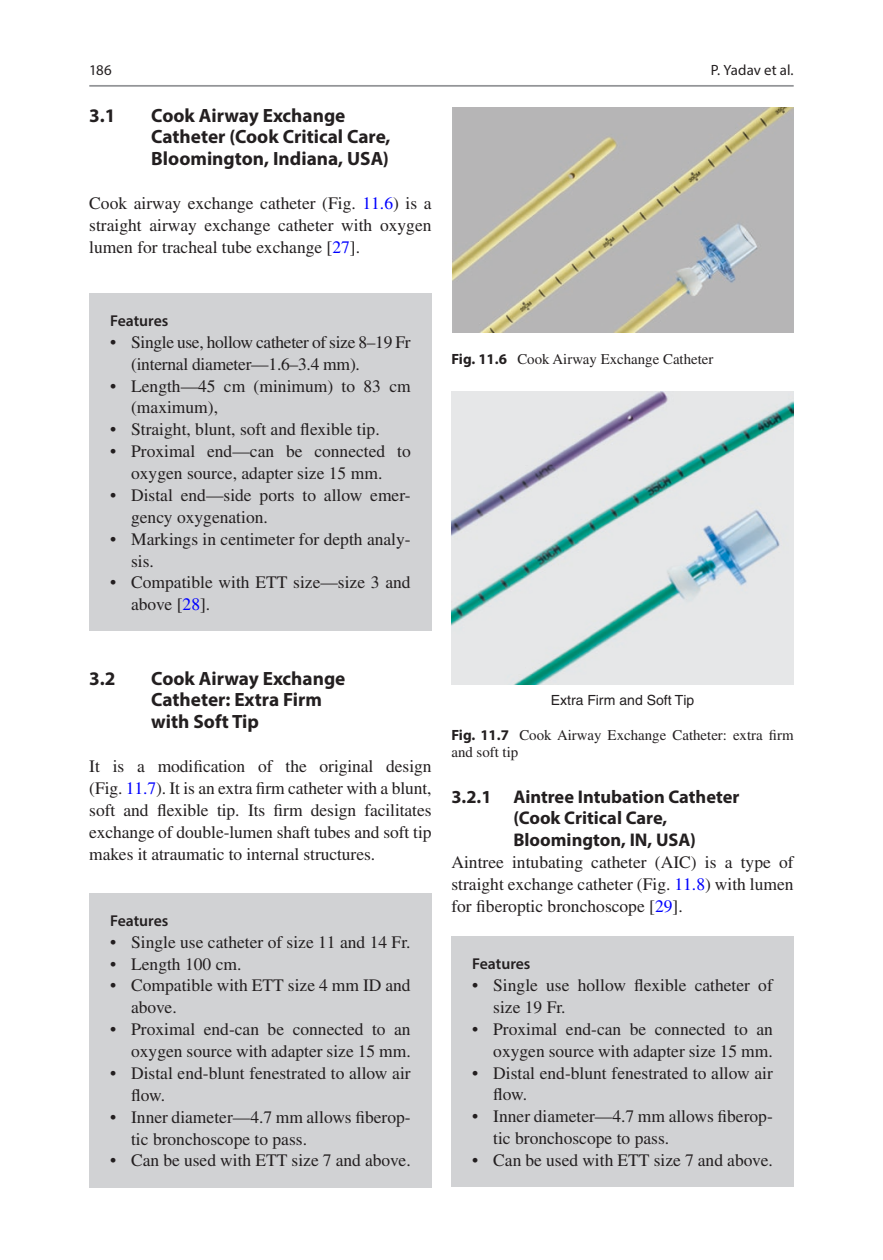
<style>
.page{position:relative;width:883px;height:1260px;background:#fff}
.page>*{position:absolute;margin:0;border:0;box-sizing:border-box;transform-origin:0 0}
._2_hd{font:700 19.25px/21.9px "Myriad Pro";color:#231f20}
._3_hd{font:700 18.38px/21.9px "Myriad Pro";color:#231f20}
.Text_flush{font:17.5px/21.9px "Times LT Std";color:#231f20}
.Text_flush-2{font:17.5px/21.9px "Times LT Std";letter-spacing:-.02em;color:#231f20}
.B_1hd_Overview{font:600 15.75px "Myriad Pro";color:#231f20}
.t1{font:14.88px/17.5px "Times LT Std";color:#231f20}
.t2{font:14.88px "Myriad Pro";letter-spacing:.005em;color:#231f20}
.t3{font:14px "Helvetica";color:#231f20}
.s1{color:#00f}
.s2{font-family:"Myriad Pro";font-weight:700}
</style>
<div class="page">
<div style="left:89px;top:293px;width:343px;height:338px;background:#d1d2d4"></div>
<div style="left:89px;top:893px;width:343px;height:294px;background:#d1d2d4"></div>
<div style="left:451px;top:937px;width:343px;height:250px;background:#d1d2d4"></div>
<img style="left:452px;top:107px;width:341px;height:225px">
<img style="left:452px;top:392px;width:341px;height:293px">
<hr style="left:89px;top:85px;width:705px;height:2px;background:#939598">
<p class="t2" style="left:89px;top:61px;width:24px">186</p>
<h3 class="_2_hd" style="left:89px;top:103px;width:28px">3.1</h3>
<h3 class="_2_hd" style="left:151px;top:103px;width:241px">Cook Airway Exchange<br>Catheter (Cook Critical Care,<br>Bloomington, Indiana, USA)</h3>
<p class="Text_flush" style="left:89px;top:192px;width:344px;text-align:justify">Cook airway exchange catheter (Fig. <span class="s1">11.6</span>) is a straight airway exchange catheter with oxygen lumen for tracheal tube exchange [<span class="s1">27</span>].</p>
<p class="t2" style="left:711px;top:61px;width:84px">P. Yadav et al.</p>
<p class="B_1hd_Overview" style="left:110px;top:311px;width:60px">Features</p>
<p class="Text_flush-2" style="left:131px;top:331px;width:281px;text-indent:-21px">• Single use, hollow catheter of size 8–19 Fr (internal diameter—1.6–3.4 mm).</p>
<p class="Text_flush" style="left:131px;top:375px;width:281px;text-indent:-21px">• Length—45 cm (minimum) to 83 cm (maximum),</p>
<p class="Text_flush" style="left:110px;top:418px;width:271px">• Straight, blunt, soft and flexible tip.</p>
<p class="Text_flush" style="left:110px;top:440px;width:302px;text-align:center">• Proximal end—can be connected to oxygen source, adapter size 15 mm.</p>
<p class="Text_flush" style="left:131px;top:484px;width:281px;text-indent:-21px">• Distal end—side ports to allow emer&shy;gency oxygenation.</p>
<p class="Text_flush" style="left:131px;top:528px;width:281px;text-indent:-21px">• Markings in centimeter for depth analy&shy;sis.</p>
<p class="Text_flush" style="left:131px;top:572px;width:281px;text-indent:-21px">• Compatible with ETT size—size 3 and above [<span class="s1">28</span>].</p>
<p class="t1" style="left:451px;top:350px;width:264px"><span class="s2">Fig. 11.6</span> Cook Airway Exchange Catheter</p>
<h3 class="_2_hd" style="left:89px;top:667px;width:28px">3.2</h3>
<h3 class="_2_hd" style="left:151px;top:667px;width:196px">Cook Airway Exchange<br>Catheter: Extra Firm with Soft Tip</h3>
<p class="Text_flush" style="left:89px;top:755px;width:344px;text-align:justify">It is a modification of the original design (Fig. <span class="s1">11.7</span>). It is an extra firm catheter with a blunt, soft and flexible tip. Its firm design facilitates exchange of double-lumen shaft tubes and soft tip makes it atraumatic to internal structures.</p>
<p class="B_1hd_Overview" style="left:110px;top:910px;width:60px">Features</p>
<p class="Text_flush" style="left:110px;top:931px;width:302px">• Single use catheter of size 11 and 14 Fr.</p>
<p class="Text_flush" style="left:110px;top:953px;width:133px">• Length 100 cm.</p>
<p class="Text_flush" style="left:131px;top:975px;width:281px;text-indent:-21px">• Compatible with ETT size 4 mm ID and above.</p>
<p class="Text_flush" style="left:110px;top:1018px;width:302px;text-align:right">• Proximal end-can be connected to an oxygen source with adapter size 15 mm.</p>
<p class="Text_flush" style="left:131px;top:1062px;width:281px;text-indent:-21px">• Distal end-blunt fenestrated to allow air flow.</p>
<p class="Text_flush" style="left:131px;top:1106px;width:281px;text-indent:-21px">• Inner diameter—4.7 mm allows fiberop&shy;tic bronchoscope to pass.</p>
<p class="Text_flush" style="left:110px;top:1150px;width:302px">• Can be used with ETT size 7 and above.</p>
<p class="t3" style="left:551px;top:692px;width:145px">Extra Firm and Soft Tip</p>
<p class="t1" style="left:451px;top:726px;width:344px"><span class="s2">Fig. 11.7</span> Cook Airway Exchange Catheter: extra firm and soft tip</p>
<h4 class="_3_hd" style="left:513px;top:785px;width:228px;text-indent:-62px">3.2.1 Aintree Intubation Catheter (Cook Critical Care,<br>Bloomington, IN, USA)</h4>
<p class="Text_flush" style="left:451px;top:851px;width:344px;text-align:justify">Aintree intubating catheter (AIC) is a type of straight exchange catheter (Fig. <span class="s1">11.8</span>) with lumen for fiberoptic bronchoscope [<span class="s1">29</span>].</p>
<p class="B_1hd_Overview" style="left:472px;top:954px;width:60px">Features</p>
<p class="Text_flush" style="left:493px;top:974px;width:281px;text-indent:-21px">• Single use hollow flexible catheter of size 19 Fr.</p>
<p class="Text_flush" style="left:472px;top:1018px;width:302px;text-align:right">• Proximal end-can be connected to an oxygen source with adapter size 15 mm.</p>
<p class="Text_flush" style="left:493px;top:1062px;width:281px;text-indent:-21px">• Distal end-blunt fenestrated to allow air flow.</p>
<p class="Text_flush" style="left:493px;top:1105px;width:281px;text-indent:-21px">• Inner diameter—4.7 mm allows fiberop&shy;tic bronchoscope to pass.</p>
<p class="Text_flush" style="left:472px;top:1149px;width:302px">• Can be used with ETT size 7 and above.</p>
</div>
